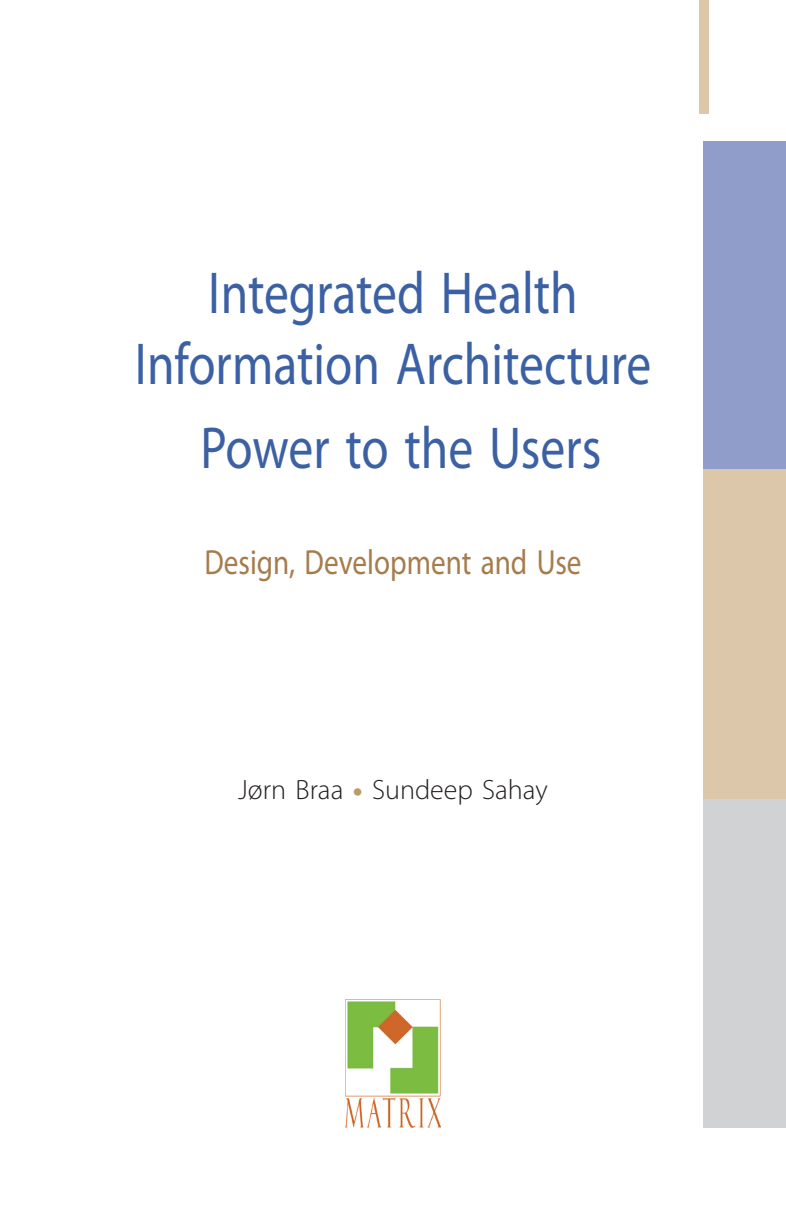
<style>
.page{position:relative;width:786px;height:1227px;background:#fff}
.page>*{position:absolute;margin:0;border:0;box-sizing:border-box;transform-origin:0 0}
.t1{font:59.5px/71.4px "Myriad Pro";color:#3b61a4;text-align:center;scale:.83 1}
.t2{font:35px "Myriad Pro";color:#a67c4d;scale:.83 1}
.t3{font:300 28px "Myriad Pro";color:#231f20}
.s1{font-size:42px;color:#bc9b69}
</style>
<div class="page">
<svg style="left:699px;top:0;width:10px;height:113px"></svg>
<div style="left:703px;top:141px;width:82px;height:328px;background:#909dca"></div>
<div style="left:703px;top:469px;width:82px;height:330px;background:#dcc7aa"></div>
<div style="left:703px;top:799px;width:82px;height:328px;background:#d1d2d4"></div>
<img style="left:345px;top:999px;width:95px;height:129px">
<p class="t1" style="left:135px;top:256px;width:624px">Integrated Health<br>Information Architecture</p>
<p class="t1" style="left:200px;top:412px;width:484px">Power to the Users</p>
<p class="t2" style="left:204px;top:540px;width:456px">Design, Development and Use</p>
<p class="t3" style="left:238px;top:774px;width:311px">Jørn Braa <span class="s1">•</span> Sundeep Sahay</p>
</div>
